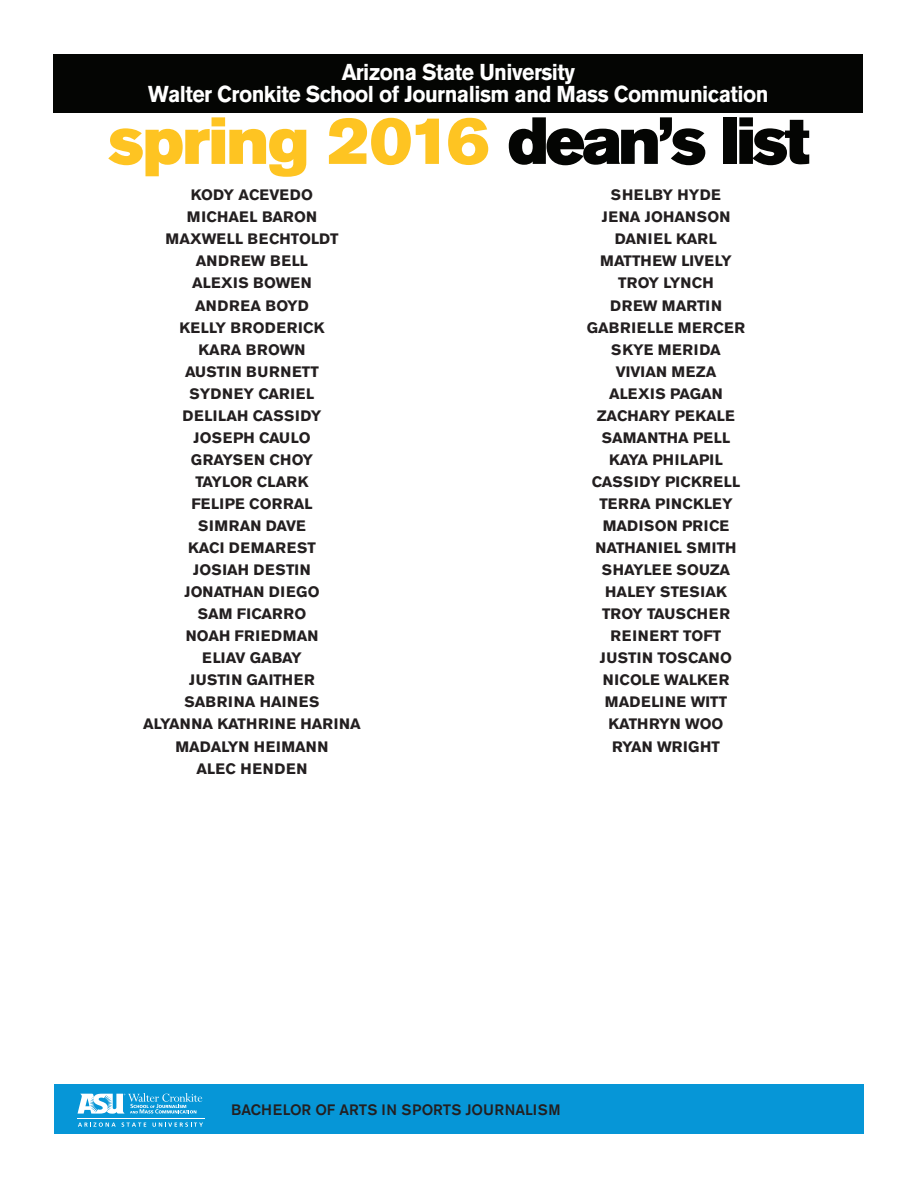
<style>
.page{position:relative;width:918px;height:1188px;background:#fff}
.page>*{position:absolute;margin:0;border:0;box-sizing:border-box;transform-origin:0 0}
.t1{font:65.85px "Akzidenz Grotesk Pro Super";letter-spacing:-.05em;color:#fec422}
.t2{font:700 22.8px/22px "Akzidenz Grotesk Pro";letter-spacing:-.025em;color:#fff;text-align:center;scale:.93 1}
.t3{font:700 15px/22px "Akzidenz Grotesk Pro";letter-spacing:.005em;color:#231f20;text-align:center}
.t4{font:500 15px "Akzidenz Grotesk Pro";color:#231f20}
.s1{color:#040503}
</style>
<div class="page">
<div style="left:54px;top:54px;width:809px;height:58px;background:#040503"></div>
<div style="left:54px;top:1084px;width:810px;height:50px;background:#0696d7"></div>
<hr style="left:77px;top:1118px;width:128px;height:1px;background:#fff">
<svg style="left:78px;top:1122px;width:38px;height:5px"></svg>
<svg style="left:122px;top:1122px;width:24px;height:5px"></svg>
<svg style="left:153px;top:1122px;width:50px;height:5px"></svg>
<svg style="left:78px;top:1093px;width:124px;height:21px"></svg>
<h2 class="t2" style="left:148px;top:60px;width:669px">Arizona State University<br>Walter Cronkite School of Journalism and Mass Communication</h2>
<h1 class="t1" style="left:108px;top:98px;width:703px">spring 2016 <span class="s1">dean’s list</span></h1>
<p class="t3" style="left:143px;top:184px;width:219px">KODY ACEVEDO<br>MICHAEL BARON<br>MAXWELL BECHTOLDT<br>ANDREW BELL<br>ALEXIS BOWEN<br>ANDREA BOYD<br>KELLY BRODERICK<br>KARA BROWN<br>AUSTIN BURNETT<br>SYDNEY CARIEL<br>DELILAH CASSIDY<br>JOSEPH CAULO<br>GRAYSEN CHOY<br>TAYLOR CLARK<br>FELIPE CORRAL<br>SIMRAN DAVE<br>KACI DEMAREST<br>JOSIAH DESTIN<br>JONATHAN DIEGO<br>SAM FICARRO<br>NOAH FRIEDMAN<br>ELIAV GABAY<br>JUSTIN GAITHER<br>SABRINA HAINES<br>ALYANNA KATHRINE HARINA<br>MADALYN HEIMANN<br>ALEC HENDEN</p>
<p class="t3" style="left:587px;top:184px;width:160px">SHELBY HYDE<br>JENA JOHANSON<br>DANIEL KARL<br>MATTHEW LIVELY<br>TROY LYNCH<br>DREW MARTIN<br>GABRIELLE MERCER<br>SKYE MERIDA<br>VIVIAN MEZA<br>ALEXIS PAGAN<br>ZACHARY PEKALE<br>SAMANTHA PELL<br>KAYA PHILAPIL<br>CASSIDY PICKRELL<br>TERRA PINCKLEY<br>MADISON PRICE<br>NATHANIEL SMITH<br>SHAYLEE SOUZA<br>HALEY STESIAK<br>TROY TAUSCHER<br>REINERT TOFT<br>JUSTIN TOSCANO<br>NICOLE WALKER<br>MADELINE WITT<br>KATHRYN WOO<br>RYAN WRIGHT</p>
<p class="t4" style="left:231px;top:1100px;width:331px">BACHELOR OF ARTS IN SPORTS JOURNALISM</p>
</div>
